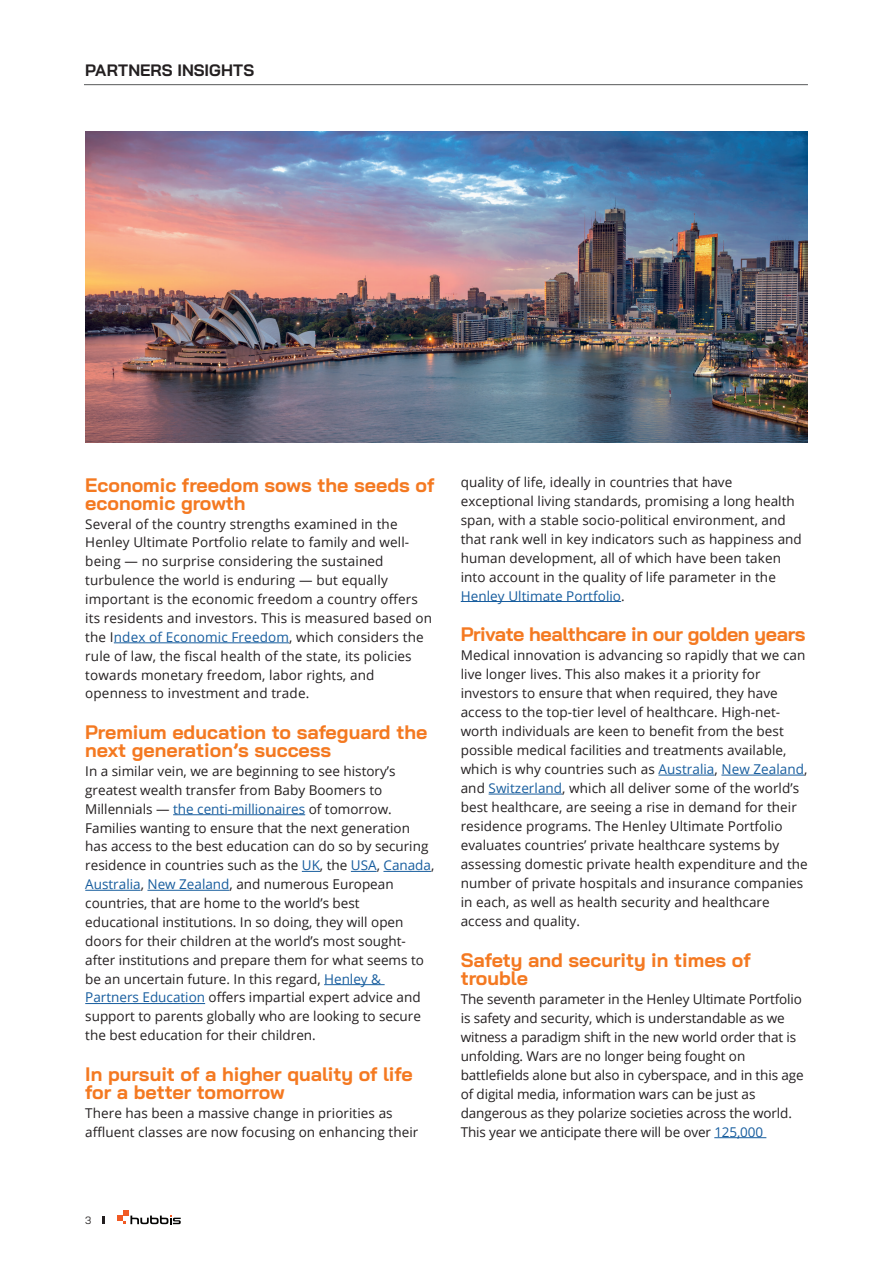
<style>
.page{position:relative;width:893px;height:1263px;background:#fff}
.page>*{position:absolute;margin:0;border:0;box-sizing:border-box;transform-origin:0 0}
.t1{font:700 19.5px/18.1px "Bai Jamjuree";color:#f47921}
.t2{font:700 19.5px "Bai Jamjuree";letter-spacing:-.02em;color:#f47921}
.t3{font:700 16.5px "Bai Jamjuree";letter-spacing:.005em;color:#231f20}
.t4{font:13.5px/19px "Open Sans";letter-spacing:.005em;color:#231f20}
.t5{font:10.5px "Bai Jamjuree";color:#231f20}
.s1{color:#175d9e}
</style>
<div class="page">
<hr style="left:114px;top:642px;width:175px;height:1px;background:#175d9e">
<hr style="left:173px;top:814px;width:132px;height:1px;background:#175d9e">
<svg style="left:302px;top:871px;width:18px;height:1px"></svg>
<svg style="left:351px;top:871px;width:26px;height:1px"></svg>
<hr style="left:383px;top:871px;width:48px;height:1px;background:#175d9e">
<hr style="left:85px;top:890px;width:56px;height:1px;background:#175d9e">
<hr style="left:147px;top:890px;width:82px;height:1px;background:#175d9e">
<hr style="left:324px;top:984px;width:61px;height:1px;background:#175d9e">
<hr style="left:85px;top:1003px;width:120px;height:1px;background:#175d9e">
<hr style="left:461px;top:601px;width:160px;height:1px;background:#175d9e">
<hr style="left:658px;top:775px;width:56px;height:1px;background:#175d9e">
<hr style="left:721px;top:775px;width:83px;height:1px;background:#175d9e">
<hr style="left:489px;top:794px;width:73px;height:1px;background:#175d9e">
<hr style="left:714px;top:1137px;width:52px;height:1px;background:#175d9e">
<img style="left:85px;top:132px;width:723px;height:310px">
<hr style="left:84px;top:84px;width:724px;height:1px;background:#57585a">
<svg style="left:117px;top:1210px;width:64px;height:14px"></svg>
<svg style="left:102px;top:1216px;width:2px;height:8px"></svg>
<p class="t3" style="left:85px;top:60px;width:171px">PARTNERS INSIGHTS</p>
<h1 class="t1" style="left:85px;top:476px;width:351px">Economic freedom sows the seeds of economic growth</h1>
<p class="t4" style="left:85px;top:514px;width:348px">Several of the country strengths examined in the Henley Ultimate Portfolio relate to family and well&shy;being — no surprise considering the sustained turbulence the world is enduring — but equally important is the economic freedom a country offers its residents and investors. This is measured based on the I<span class="s1">ndex of Economic Freedom</span>, which considers the rule of law, the fiscal health of the state, its policies towards monetary freedom, labor rights, and openness to investment and trade.</p>
<h1 class="t1" style="left:85px;top:723px;width:344px">Premium education to safeguard the next generation’s success</h1>
<p class="t4" style="left:85px;top:761px;width:351px">In a similar vein, we are beginning to see history’s greatest wealth transfer from Baby Boomers to Millennials — <span class="s1">the centi-millionaires</span> of tomorrow.<br>Families wanting to ensure that the next generation has access to the best education can do so by securing residence in countries such as the <span class="s1">UK</span>, the <span class="s1">USA</span>, <span class="s1">Canada</span>, <span class="s1">Australia</span>, <span class="s1">New Zealand</span>, and numerous European countries, that are home to the world’s best educational institutions. In so doing, they will open doors for their children at the world’s most sought&shy;after institutions and prepare them for what seems to be an uncertain future. In this regard, <span class="s1">Henley &amp; Partners Education</span> offers impartial expert advice and support to parents globally who are looking to secure the best education for their children.</p>
<h1 class="t1" style="left:85px;top:1065px;width:329px">In pursuit of a higher quality of life for a better tomorrow</h1>
<p class="t4" style="left:85px;top:1103px;width:335px">There has been a massive change in priorities as affluent classes are now focusing on enhancing their</p>
<p class="t4" style="left:461px;top:472px;width:343px">quality of life, ideally in countries that have exceptional living standards, promising a long health span, with a stable socio-political environment, and that rank well in key indicators such as happiness and human development, all of which have been taken into account in the quality of life parameter in the <span class="s1">Henley Ultimate Portfolio</span>.</p>
<h1 class="t2" style="left:461px;top:623px;width:346px">Private healthcare in our golden years</h1>
<p class="t4" style="left:461px;top:645px;width:349px">Medical innovation is advancing so rapidly that we can live longer lives. This also makes it a priority for investors to ensure that when required, they have access to the top-tier level of healthcare. High-net&shy;worth individuals are keen to benefit from the best possible medical facilities and treatments available, which is why countries such as <span class="s1">Australia</span>, <span class="s1">New Zealand</span>, and <span class="s1">Switzerland</span>, which all deliver some of the world’s best healthcare, are seeing a rise in demand for their residence programs. The Henley Ultimate Portfolio evaluates countries’ private healthcare systems by assessing domestic private health expenditure and the number of private hospitals and insurance companies in each, as well as health security and healthcare access and quality.</p>
<h1 class="t1" style="left:461px;top:951px;width:292px">Safety and security in times of trouble</h1>
<p class="t4" style="left:461px;top:989px;width:344px">The seventh parameter in the Henley Ultimate Portfolio is safety and security, which is understandable as we witness a paradigm shift in the new world order that is unfolding. Wars are no longer being fought on battlefields alone but also in cyberspace, and in this age of digital media, information wars can be just as dangerous as they polarize societies across the world.<br>This year we anticipate there will be over <span class="s1">125,000</span></p>
<p class="t5" style="left:85px;top:1211px;width:8px">3</p>
</div>
